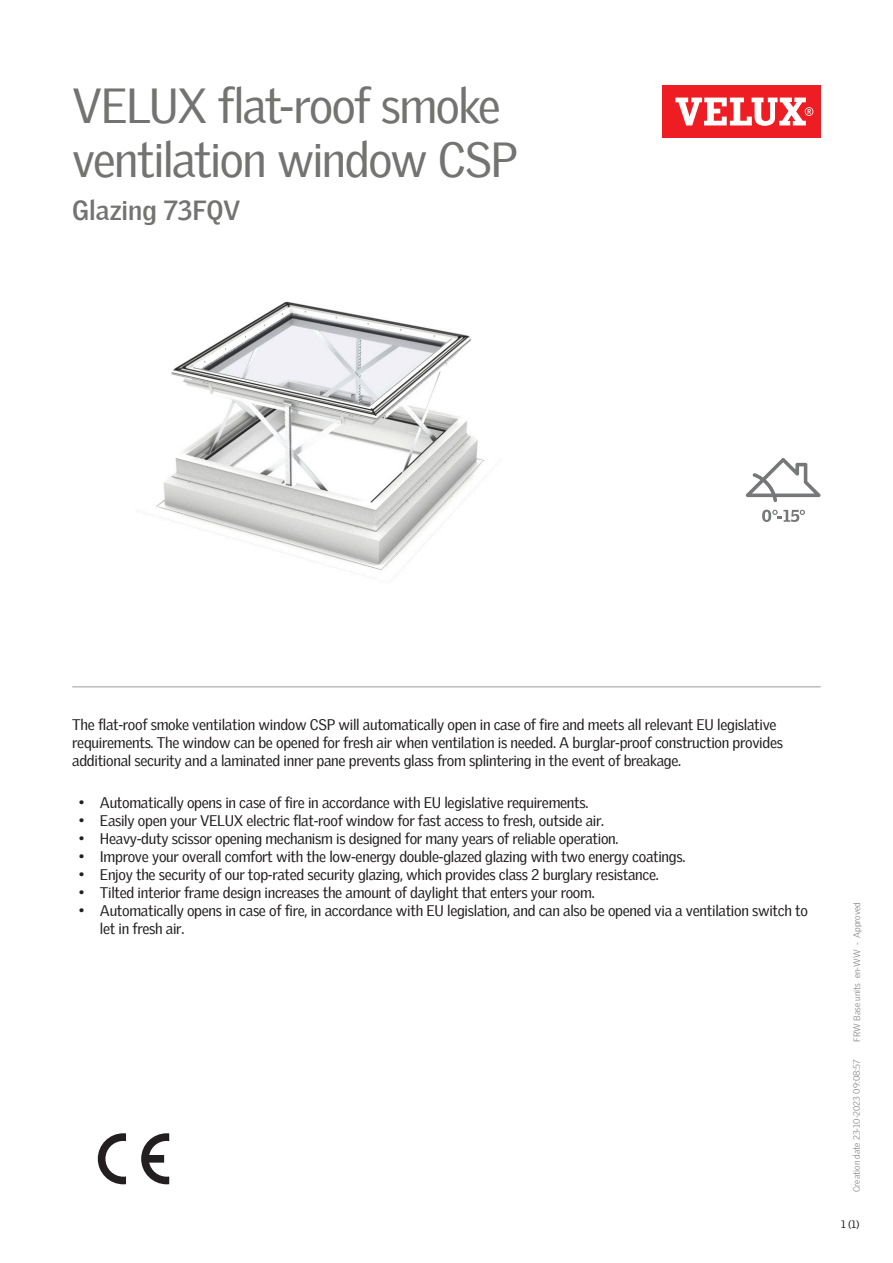
<style>
.page{position:relative;width:893px;height:1263px;background:#fff}
.page>*{position:absolute;margin:0;border:0;box-sizing:border-box;transform-origin:0 0}
.Headline{font:48px/54px "Velux Gothic";letter-spacing:-.035em;color:#737371}
.t1{font:700 27px "Velux Gothic";color:#737371}
.Body_Regular{font:15px/18px "Velux Gothic";letter-spacing:-.02em;color:#231f20}
.t2{font:10.5px "Velux Gothic";color:#231f20}
.t3{font:300 9px "Velux Gothic";color:#7c7e81}
</style>
<div class="page">
<div style="left:662px;top:85px;width:159px;height:53px;background:#ee1d23"></div>
<svg style="left:675px;top:98px;width:138px;height:28px"></svg>
<hr style="left:72px;top:686px;width:749px;height:1px;background:#bcbdbb">
<svg style="left:746px;top:458px;width:75px;height:44px"></svg>
<svg style="left:762px;top:510px;width:43px;height:12px"></svg>
<svg style="left:141px;top:1133px;width:28px;height:51px"></svg>
<svg style="left:98px;top:1133px;width:28px;height:51px"></svg>
<img style="left:144px;top:301px;width:341px;height:280px">
<p class="Headline" style="left:72px;top:74px;width:447px">VELUX flat-roof smoke ventilation window CSP</p>
<p class="t1" style="left:72px;top:190px;width:170px">Glazing 73FQV</p>
<p class="Body_Regular" style="left:72px;top:714px;width:712px">The flat-roof smoke ventilation window CSP will automatically open in case of fire and meets all relevant EU legislative requirements. The window can be opened for fresh air when ventilation is needed. A burglar-proof construction provides additional security and a laminated inner pane prevents glass from splintering in the event of breakage.</p>
<p class="Body_Regular" style="left:79px;top:792px;width:511px">• Automatically opens in case of fire in accordance with EU legislative requirements.</p>
<p class="Body_Regular" style="left:79px;top:810px;width:527px">• Easily open your VELUX electric flat-roof window for fast access to fresh, outside air.</p>
<p class="Body_Regular" style="left:79px;top:828px;width:541px">• Heavy-duty scissor opening mechanism is designed for many years of reliable operation.</p>
<p class="Body_Regular" style="left:79px;top:846px;width:608px">• Improve your overall comfort with the low-energy double-glazed glazing with two energy coatings.</p>
<p class="Body_Regular" style="left:79px;top:864px;width:582px">• Enjoy the security of our top-rated security glazing, which provides class 2 burglary resistance.</p>
<p class="Body_Regular" style="left:79px;top:882px;width:517px">• Tilted interior frame design increases the amount of daylight that enters your room.</p>
<p class="Body_Regular" style="left:100px;top:900px;width:710px;text-indent:-21px">• Automatically opens in case of fire, in accordance with EU legislation, and can also be opened via a ventilation switch to let in fresh air.</p>
<p class="t3" style="left:850px;top:1042px;width:141px;rotate:-90deg">FRW Base units en-WW - Approved</p>
<p class="t3" style="left:850px;top:1192px;width:134px;rotate:-90deg">Creation date 23-10-2023 09:08:57</p>
<p class="t2" style="left:841px;top:1216px;width:20px">1 (1)</p>
</div>
